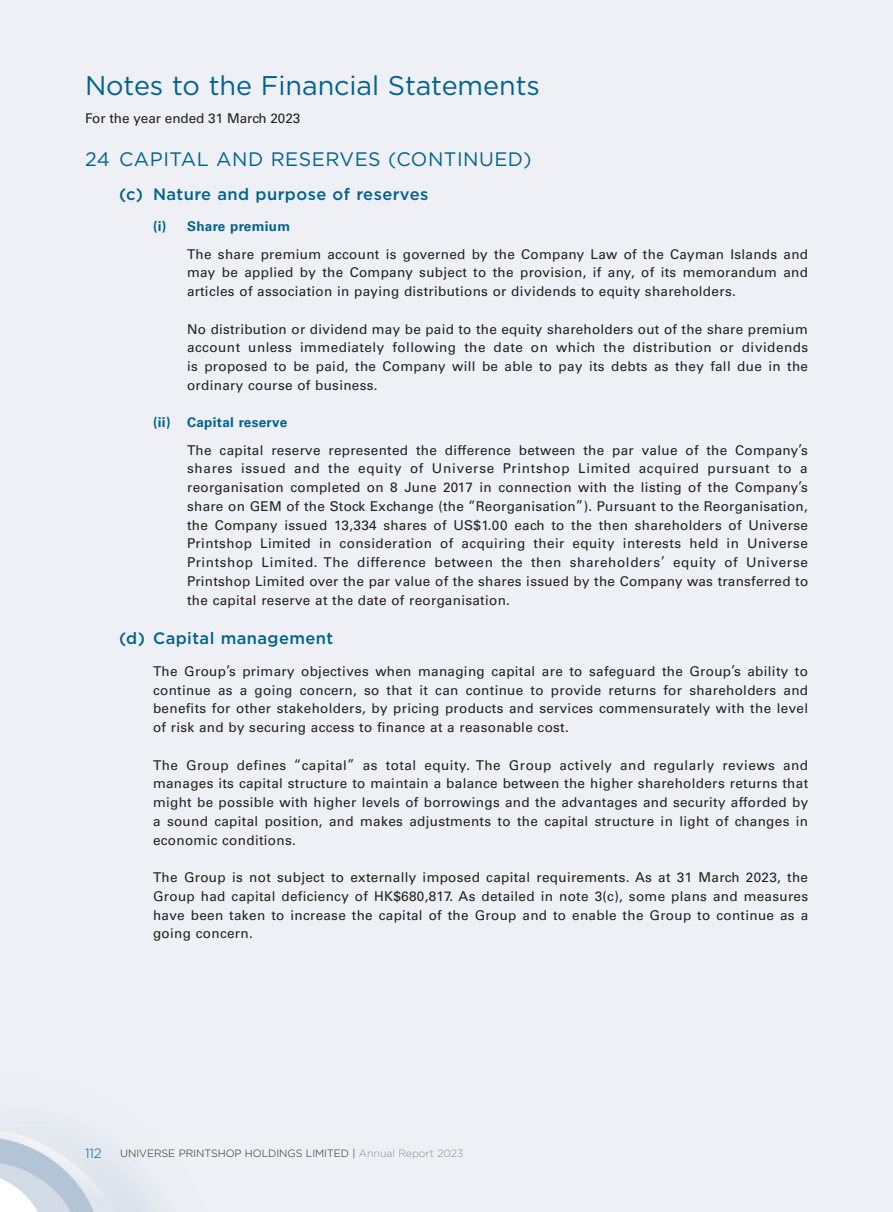
<style>
.page{position:relative;width:893px;height:1212px;background:#fff}
.page>*{position:absolute;margin:0;border:0;box-sizing:border-box;transform-origin:0 0}
.t1{font:27px "Gotham";letter-spacing:-.005em;color:#00628e}
.Heading_1{font:19.5px "Gotham";letter-spacing:.025em;color:#00628e}
.Heading_2{font:500 16.5px "Gotham";letter-spacing:.025em;color:#00628e}
.Body_Text{font:13.5px/18.8px "Univers LT Std";letter-spacing:.025em;color:#231f20;text-align:justify}
.Heading_3{font:700 13.5px "Univers LT Std";letter-spacing:.025em;color:#00628e}
.Body_Text-2{font:13.5px "Univers LT Std";letter-spacing:-.005em;color:#231f20}
.t2{font:300 13.5px "Gotham";color:#00628e}
.t3{font:300 10.5px "Gotham";letter-spacing:-.005em;color:#231f20}
.s1{color:#8a8c8f}
</style>
<div class="page">
<h1 class="t1" style="left:85px;top:68px;width:456px">Notes to the Financial Statements</h1>
<p class="Body_Text-2" style="left:85px;top:110px;width:217px">For the year ended 31 March 2023</p>
<p class="Heading_1" style="left:85px;top:147px;width:448px">24 CAPITAL AND RESERVES (CONTINUED)</p>
<p class="Heading_2" style="left:119px;top:183px;width:311px">(c) Nature and purpose of reserves</p>
<p class="Heading_3" style="left:153px;top:219px;width:139px">(i) Share premium</p>
<p class="Body_Text" style="left:187px;top:244px;width:623px">The share premium account is governed by the Company Law of the Cayman Islands and may be applied by the Company subject to the provision, if any, of its memorandum and articles of association in paying distributions or dividends to equity shareholders.</p>
<p class="Body_Text" style="left:187px;top:319px;width:623px">No distribution or dividend may be paid to the equity shareholders out of the share premium account unless immediately following the date on which the distribution or dividends is proposed to be paid, the Company will be able to pay its debts as they fall due in the ordinary course of business.</p>
<p class="Heading_3" style="left:153px;top:415px;width:136px">(ii) Capital reserve</p>
<p class="Body_Text" style="left:187px;top:440px;width:623px">The capital reserve represented the difference between the par value of the Company’s shares issued and the equity of Universe Printshop Limited acquired pursuant to a reorganisation completed on 8 June 2017 in connection with the listing of the Company’s share on GEM of the Stock Exchange (the “Reorganisation”). Pursuant to the Reorganisation, the Company issued 13,334 shares of US$1.00 each to the then shareholders of Universe Printshop Limited in consideration of acquiring their equity interests held in Universe Printshop Limited. The difference between the then shareholders’ equity of Universe Printshop Limited over the par value of the shares issued by the Company was transferred to the capital reserve at the date of reorganisation.</p>
<p class="Heading_2" style="left:119px;top:628px;width:216px">(d) Capital management</p>
<p class="Body_Text" style="left:153px;top:662px;width:657px">The Group’s primary objectives when managing capital are to safeguard the Group’s ability to continue as a going concern, so that it can continue to provide returns for shareholders and benefits for other stakeholders, by pricing products and services commensurately with the level of risk and by securing access to finance at a reasonable cost.</p>
<p class="Body_Text" style="left:153px;top:755px;width:657px">The Group defines “capital” as total equity. The Group actively and regularly reviews and manages its capital structure to maintain a balance between the higher shareholders returns that might be possible with higher levels of borrowings and the advantages and security afforded by a sound capital position, and makes adjustments to the capital structure in light of changes in economic conditions.</p>
<p class="Body_Text" style="left:153px;top:868px;width:657px">The Group is not subject to externally imposed capital requirements. As at 31 March 2023, the Group had capital deficiency of HK$680,817. As detailed in note 3(c), some plans and measures have been taken to increase the capital of the Group and to enable the Group to continue as a going concern.</p>
<p class="t2" style="left:85px;top:1144px;width:18px">112</p>
<p class="t3" style="left:120px;top:1146px;width:345px">UNIVERSE PRINTSHOP HOLDINGS LIMITED | <span class="s1">Annual Report 2023</span></p>
</div>
